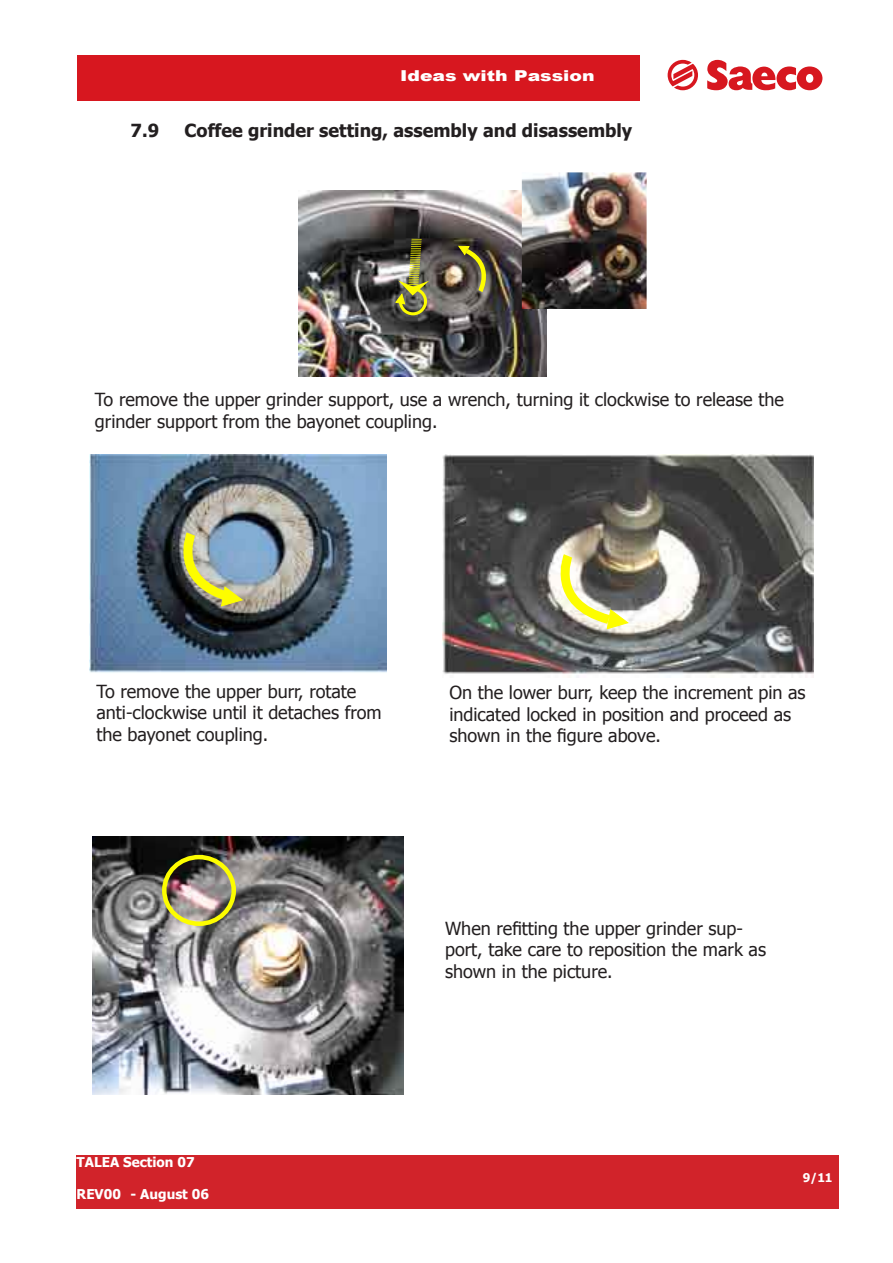
<style>
.page{position:relative;width:893px;height:1263px;background:#fff}
.page>*{position:absolute;margin:0;border:0;box-sizing:border-box;transform-origin:0 0}
.t1{font:18px/21.6px "Tahoma";color:#231f20}
.t2{font:700 18px "Tahoma";color:#231f20}
.t3{font:900 15px "Arial";color:#fff;scale:1.25 1}
.t4{font:700 13.5px "Tahoma";color:#fff}
.t5{font:700 12px "Tahoma";color:#fff}
</style>
<div class="page">
<div style="left:77px;top:1155px;width:762px;height:54px;background:#d1232a"></div>
<div style="left:78px;top:55px;width:562px;height:45px;background:#d7171f"></div>
<svg style="left:668px;top:60px;width:30px;height:30px"></svg>
<svg style="left:707px;top:60px;width:115px;height:30px"></svg>
<img style="left:93px;top:837px;width:310px;height:257px">
<div style="left:162px;top:855px;width:74px;height:71px;border:4px solid #fdfd00;border-radius:50%"></div>
<img style="left:90px;top:455px;width:297px;height:218px">
<img style="left:443px;top:454px;width:370px;height:224px">
<img style="left:172px;top:525px;width:73px;height:86px">
<img style="left:549px;top:547px;width:82px;height:86px">
<img style="left:298px;top:190px;width:248px;height:186px">
<svg style="left:455px;top:241px;width:41px;height:56px;background:#686240"></svg>
<svg style="left:395px;top:239px;width:34px;height:78px;background:#7b7a48"></svg>
<img style="left:522px;top:172px;width:125px;height:137px">
<p class="t3" style="left:400px;top:65px;width:157px">Ideas with Passion</p>
<p class="t2" style="left:131px;top:118px;width:30px">7.9</p>
<p class="t2" style="left:185px;top:118px;width:449px">Coffee grinder setting, assembly and disassembly</p>
<p class="t1" style="left:95px;top:388px;width:690px">To remove the upper grinder support, use a wrench, turning it clockwise to release the grinder support from the bayonet coupling.</p>
<p class="t1" style="left:96px;top:679px;width:287px">To remove the upper burr, rotate anti-clockwise until it detaches from the bayonet coupling.</p>
<p class="t1" style="left:449px;top:681px;width:358px">On the lower burr, keep the increment pin as indicated locked in position and proceed as shown in the figure above.</p>
<p class="t1" style="left:445px;top:916px;width:322px">When refitting the upper grinder sup&shy;port, take care to reposition the mark as shown in the picture.</p>
<p class="t4" style="left:77px;top:1152px;width:120px">TALEA Section 07</p>
<p class="t4" style="left:77px;top:1185px;width:134px">REV00 - August 06</p>
<p class="t5" style="left:803px;top:1169px;width:31px">9/11</p>
</div>
